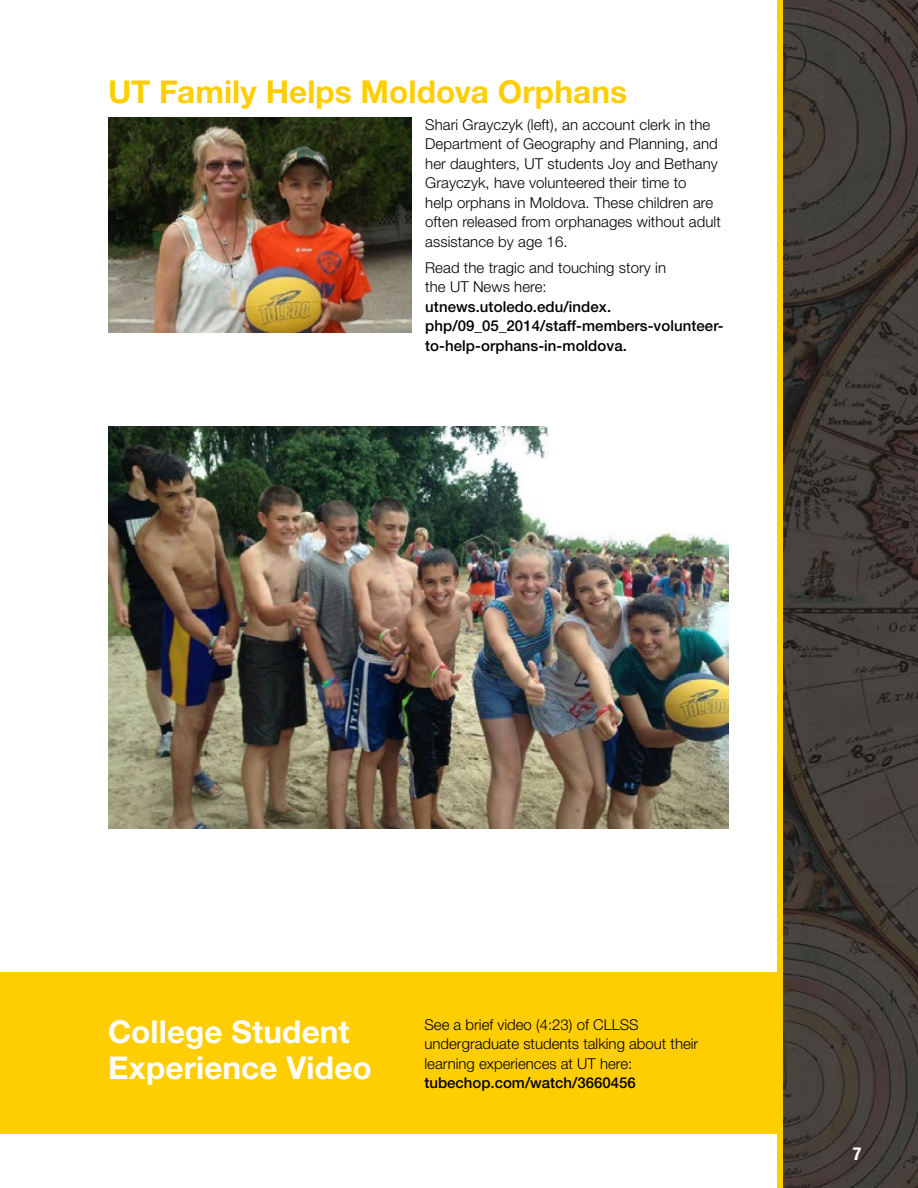
<style>
.page{position:relative;width:918px;height:1188px;background:#fff}
.page>*{position:absolute;margin:0;border:0;box-sizing:border-box;transform-origin:0 0}
.t1{font:700 31.5px/36px "Helvetica Neue LT Std";letter-spacing:.005em;color:#fff}
.t2{font:700 31.5px "Helvetica Neue LT Std";letter-spacing:.005em;color:#ffce02}
.t3{font:700 condensed 18px "Helvetica Neue LT Std";color:#fff}
.t4{font:300 15px/19.5px "Helvetica Neue LT Std";letter-spacing:.005em;color:#000}
.t5{font:500 15px/19.5px "Helvetica Neue LT Std";letter-spacing:.005em;color:#000}
</style>
<div class="page">
<img style="left:783px;top:0;width:135px;height:1188px">
<div style="left:777px;top:0;width:6px;height:1188px;background:#ffce02"></div>
<div style="left:0;top:972px;width:777px;height:162px;background:#ffce02"></div>
<img style="left:108px;top:118px;width:304px;height:215px">
<img style="left:108px;top:427px;width:621px;height:401px">
<h1 class="t2" style="left:108px;top:73px;width:521px">UT Family Helps Moldova Orphans</h1>
<p class="t4" style="left:425px;top:114px;width:297px">Shari Grayczyk (left), an account clerk in the Department of Geography and Planning, and her daughters, UT students Joy and Bethany Grayczyk, have volunteered their time to<br>help orphans in Moldova. These children are often released from orphanages without adult assistance by age 16.</p>
<p class="t4" style="left:425px;top:258px;width:242px">Read the tragic and touching story in the UT News here:</p>
<p class="t5" style="left:425px;top:297px;width:300px">utnews.utoledo.edu/index. php/09_05_2014/staff-members-volunteer&shy;to-help-orphans-in-moldova.</p>
<h1 class="t1" style="left:108px;top:1013px;width:265px">College Student<br>Experience Video</h1>
<p class="t4" style="left:424px;top:1015px;width:275px">See a brief video (4:23) of CLLSS undergraduate students talking about their learning experiences at UT here:</p>
<p class="t5" style="left:424px;top:1073px;width:213px">tubechop.com/watch/3660456</p>
<p class="t3" style="left:853px;top:1143px;width:10px">7</p>
</div>
